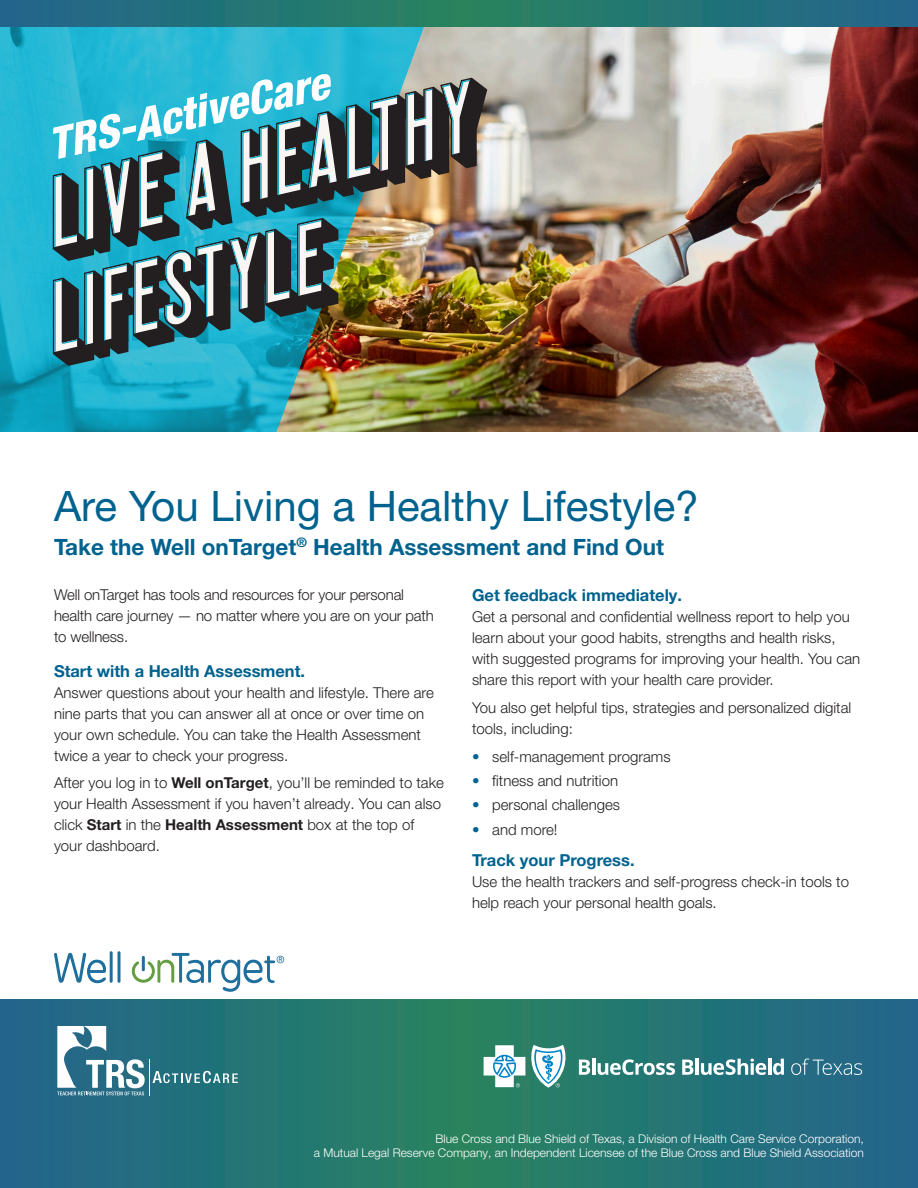
<style>
.page{position:relative;width:918px;height:1188px;background:#fff}
.page>*{position:absolute;margin:0;border:0;box-sizing:border-box;transform-origin:0 0}
.t1{font:italic 800 condensed 44.1px "Helvetica Neue LT Pro";color:#fff}
.t2{font:42px "Helvetica Neue LT Pro";color:#00628e}
.subtitle{font:700 22.5px "Helvetica Neue LT Pro";color:#00628e}
.heading{font:700 16.5px "Helvetica Neue LT Pro";color:#00628e}
.body{font:700 16.5px "Helvetica Neue LT Pro";color:#00628e}
.body-2{font:300 15px/21px "Helvetica Neue LT Pro";color:#231f20}
.t3{font:300 12px/14.4px "Helvetica Neue LT Pro";color:#fff;text-align:right}
.s1{font-weight:700}
.s2{font-weight:700;color:#00628e}
</style>
<div class="page">
<svg style="left:54px;top:953px;width:52px;height:30px"></svg>
<hr style="left:110px;top:951px;width:3px;height:32px;background:#1e6f9e">
<hr style="left:118px;top:951px;width:2px;height:32px;background:#1e6f9e">
<svg style="left:132px;top:953px;width:152px;height:39px"></svg>
<img style="left:0;top:27px;width:276px;height:405px">
<img style="left:276px;top:27px;width:642px;height:405px">
<svg style="left:0;top:0;width:918px;height:27px;background:#257376"></svg>
<img style="left:53px;top:78px;width:434px;height:288px">
<svg style="left:0;top:999px;width:918px;height:189px;background:#257375"></svg>
<svg style="left:579px;top:1060px;width:11px;height:15px"></svg>
<hr style="left:592px;top:1059px;width:3px;height:16px;background:#fff">
<svg style="left:598px;top:1059px;width:77px;height:16px"></svg>
<svg style="left:682px;top:1060px;width:11px;height:15px"></svg>
<hr style="left:695px;top:1059px;width:4px;height:16px;background:#fff">
<svg style="left:701px;top:1059px;width:65px;height:16px"></svg>
<hr style="left:768px;top:1059px;width:3px;height:16px;background:#fff">
<svg style="left:773px;top:1059px;width:11px;height:16px"></svg>
<svg style="left:791px;top:1059px;width:71px;height:16px"></svg>
<svg style="left:484px;top:1045px;width:85px;height:43px"></svg>
<svg style="left:153px;top:1071px;width:85px;height:12px"></svg>
<hr style="left:149px;top:1059px;width:1px;height:36px;background:#fff">
<svg style="left:57px;top:1026px;width:88px;height:69px"></svg>
<p class="t1" style="left:42px;top:120px;width:288px;rotate:-13deg">TRS-ActiveCare</p>
<p class="t2" style="left:54px;top:480px;width:646px">Are You Living a Healthy Lifestyle?</p>
<p class="subtitle" style="left:54px;top:533px;width:612px">Take the Well onTarget<sup>®</sup> Health Assessment and Find Out</p>
<p class="body-2" style="left:54px;top:584px;width:381px">Well onTarget has tools and resources for your personal health care journey — no matter where you are on your path to wellness.</p>
<p class="heading" style="left:54px;top:660px;width:253px">Start with a Health Assessment.</p>
<p class="body-2" style="left:54px;top:681px;width:381px">Answer questions about your health and lifestyle. There are nine parts that you can answer all at once or over time on your own schedule. You can take the Health Assessment twice a year to check your progress.</p>
<p class="body-2" style="left:54px;top:772px;width:392px">After you log in to <span class="s1">Well onTarget</span>, you’ll be reminded to take your Health Assessment if you haven’t already. You can also click <span class="s1">Start</span> in the <span class="s1">Health Assessment</span> box at the top of your dashboard.</p>
<p class="body" style="left:472px;top:585px;width:212px">Get feedback immediately.</p>
<p class="body-2" style="left:472px;top:606px;width:390px">Get a personal and confidential wellness report to help you learn about your good habits, strengths and health risks, with suggested programs for improving your health. You can share this report with your health care provider.</p>
<p class="body-2" style="left:472px;top:697px;width:381px">You also get helpful tips, strategies and personalized digital tools, including:</p>
<p class="body-2" style="left:472px;top:746px;width:200px"><span class="s2">•</span> self-management programs</p>
<p class="body-2" style="left:472px;top:770px;width:148px"><span class="s2">•</span> fitness and nutrition</p>
<p class="body-2" style="left:472px;top:794px;width:150px"><span class="s2">•</span> personal challenges</p>
<p class="body-2" style="left:472px;top:819px;width:87px"><span class="s2">•</span> and more!</p>
<p class="heading" style="left:472px;top:850px;width:164px">Track your Progress.</p>
<p class="body-2" style="left:472px;top:871px;width:379px">Use the health trackers and self-progress check-in tools to help reach your personal health goals.</p>
<p class="t3" style="left:314px;top:1131px;width:552px">Blue Cross and Blue Shield of Texas, a Division of Health Care Service Corporation,<br>a Mutual Legal Reserve Company, an Independent Licensee of the Blue Cross and Blue Shield Association</p>
</div>
